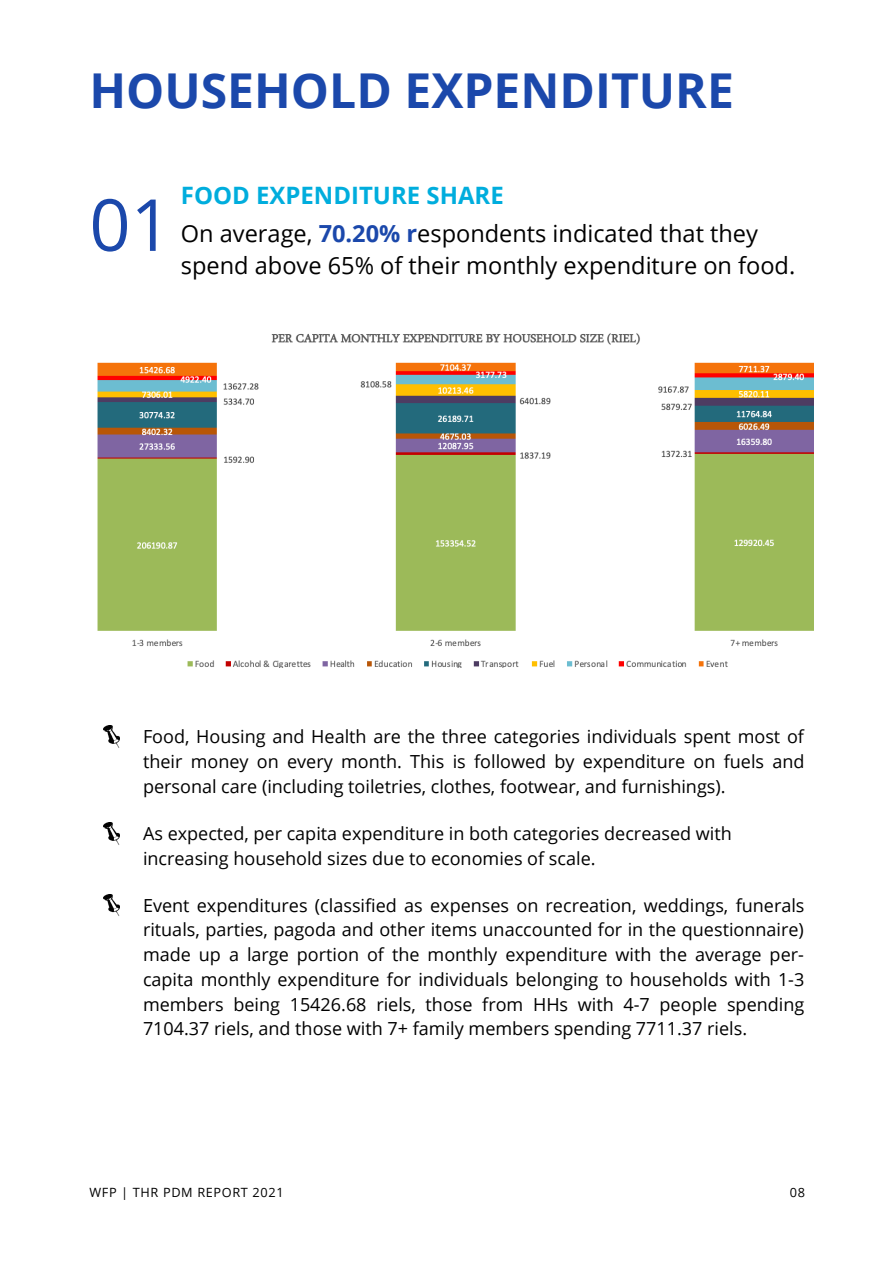
<style>
.page{position:relative;width:894px;height:1264px;background:#fff}
.page>*{position:absolute;margin:0;border:0;box-sizing:border-box;transform-origin:0 0}
.t1{font:71.85px "Open Sans";color:#1b48ab}
.t2{font:700 48px "Open Sans";color:#1b48ab}
.t3{font:700 24px "Open Sans";color:#00addd}
.t4{font:23.55px/32.7px "Open Sans";color:#000}
.t5{font:18px/24.8px "Open Sans";color:#000;text-align:justify}
.t6{font:12.75px "Open Sans";letter-spacing:.05em;color:#000}
.s1{font-weight:700;color:#1b48ab}
</style>
<div class="page">
<img style="left:103px;top:725px;width:16px;height:23px">
<img style="left:103px;top:822px;width:16px;height:23px">
<img style="left:97px;top:333px;width:717px;height:334px">
<img style="left:103px;top:894px;width:16px;height:22px">
<p class="t2" style="left:89px;top:56px;width:645px">HOUSEHOLD EXPENDITURE</p>
<p class="t1" style="left:89px;top:174px;width:84px">01</p>
<p class="t3" style="left:181px;top:178px;width:324px">FOOD EXPENDITURE SHARE</p>
<p class="t4" style="left:181px;top:216px;width:615px">On average, <span class="s1">70.20% r</span>espondents indicated that they spend above 65% of their monthly expenditure on food.</p>
<p class="t5" style="left:143px;top:723px;width:663px">Food, Housing and Health are the three categories individuals spent most of their money on every month. This is followed by expenditure on fuels and personal care (including toiletries, clothes, footwear, and furnishings).</p>
<p class="t5" style="left:143px;top:820px;width:590px">As expected, per capita expenditure in both categories decreased with increasing household sizes due to economies of scale.</p>
<p class="t5" style="left:143px;top:892px;width:662px">Event expenditures (classified as expenses on recreation, weddings, funerals rituals, parties, pagoda and other items unaccounted for in the questionnaire) made up a large portion of the monthly expenditure with the average per&shy;capita monthly expenditure for individuals belonging to households with 1-3 members being 15426.68 riels, those from HHs with 4-7 people spending 7104.37 riels, and those with 7+ family members spending 7711.37 riels.</p>
<p class="t6" style="left:89px;top:1183px;width:196px">WFP | THR PDM REPORT 2021</p>
<p class="t6" style="left:789px;top:1183px;width:17px">08</p>
</div>
